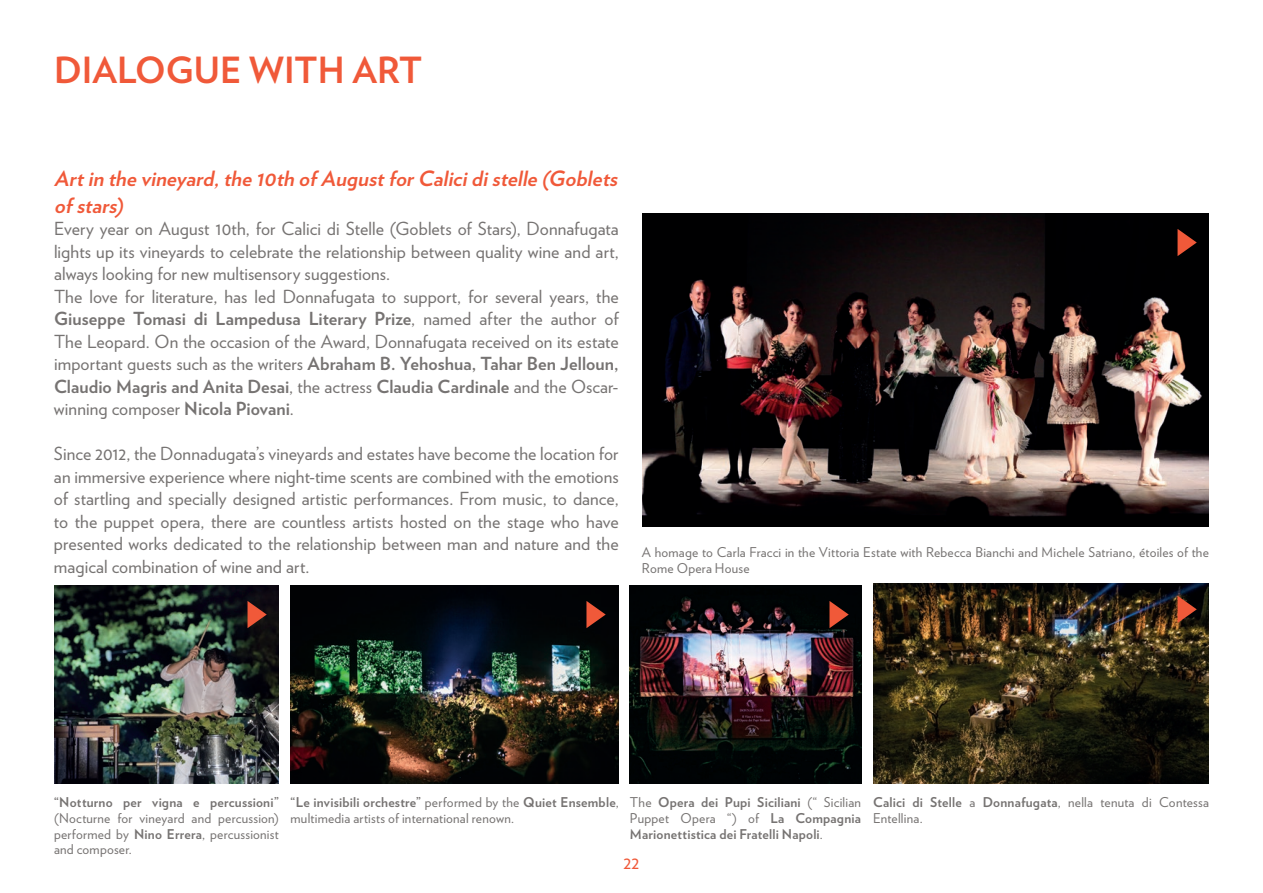
<style>
.page{position:relative;width:1263px;height:893px;background:#fff}
.page>*{position:absolute;margin:0;border:0;box-sizing:border-box;transform-origin:0 0}
.t1{font:700 36px "Verlag";color:#f05939}
.t2{font:italic 700 21px/27px "Verlag";color:#f05939}
.t3{font:18px/22.5px "Verlag";letter-spacing:.005em;color:#767372}
.t4{font:18px "Verlag";color:#f05939}
.t5{font:13.5px/15.6px "Verlag";letter-spacing:.015em;color:#767372}
.t6{font:700 13.5px/15.6px "Verlag";letter-spacing:.015em;color:#767372;text-align:justify}
.s1{font-weight:700}
.s2{font-weight:400}
</style>
<div class="page">
<img style="left:291px;top:585px;width:328px;height:198px">
<img style="left:54px;top:585px;width:225px;height:198px">
<img style="left:873px;top:584px;width:336px;height:199px">
<img style="left:642px;top:213px;width:567px;height:313px">
<img style="left:630px;top:585px;width:231px;height:198px">
<svg style="left:247px;top:601px;width:20px;height:27px"></svg>
<svg style="left:586px;top:601px;width:20px;height:27px"></svg>
<svg style="left:1177px;top:596px;width:20px;height:27px"></svg>
<svg style="left:829px;top:601px;width:20px;height:27px"></svg>
<svg style="left:1177px;top:229px;width:20px;height:27px"></svg>
<h1 class="t1" style="left:54px;top:42px;width:370px">DIALOGUE WITH ART</h1>
<p class="t2" style="left:54px;top:164px;width:570px">Artin thevineyard,the10th ofAugustforCalicidistelle(Goblets ofstars)</p>
<p class="t3" style="left:54px;top:217px;width:566px">Every year on August 10th, for Calici di Stelle (Goblets of Stars), Donnafugata lights up its vineyards to celebrate the relationship between quality wine and art, always looking for new multisensory suggestions.<br>The love for literature, has led Donnafugata to support, for several years, the <span class="s1">Giuseppe Tomasi di Lampedusa Literary Prize</span>, named after the author of The Leopard. On the occasion of the Award, Donnafugata received on its estate important guests such as the writers <span class="s1">Abraham B. Yehoshua, Tahar Ben Jelloun, Claudio Magris and Anita Desai</span>, the actress <span class="s1">Claudia Cardinale</span> and the Oscar&shy;winning composer <span class="s1">Nicola Piovani</span>.</p>
<p class="t3" style="left:54px;top:442px;width:566px;text-align:justify">Since 2012, the Donnadugata’s vineyards and estates have become the location for an immersive experience where night-time scents are combined with the emotions of startling and specially designed artistic performances. From music, to dance, to the puppet opera, there are countless artists hosted on the stage who have presented works dedicated to the relationship between man and nature and the magical combination of wine and art.</p>
<p class="t5" style="left:642px;top:544px;width:568px">A homage to Carla Fracci in the Vittoria Estate with Rebecca Bianchi and Michele Satriano, étoiles of the<br>Rome Opera House</p>
<p class="t6" style="left:54px;top:794px;width:226px">“Notturno per vigna e percussioni”</p>
<p class="t5" style="left:54px;top:810px;width:226px;text-align:justify">(Nocturne for vineyard and percussion) performed by <span class="s1">Nino Errera</span>, percussionist and composer.</p>
<p class="t5" style="left:291px;top:794px;width:330px"><span class="s1">“Le invisibili orchestre”</span> performed by the <span class="s1">Quiet Ensemble</span>, multimedia artists of international renown.</p>
<p class="t6" style="left:630px;top:794px;width:232px"><span class="s2">The</span> Opera dei Pupi Siciliani <span class="s2">(“ Sicilian Puppet Opera “) of</span> La Compagnia Marionettistica dei Fratelli Napoli<span class="s2">.</span></p>
<p class="t4" style="left:624px;top:849px;width:17px">22</p>
<p class="t5" style="left:873px;top:794px;width:337px"><span class="s1">Calici di Stelle</span> a <span class="s1">Donnafugata</span>, nella tenuta di Contessa<br>Entellina.</p>
</div>
